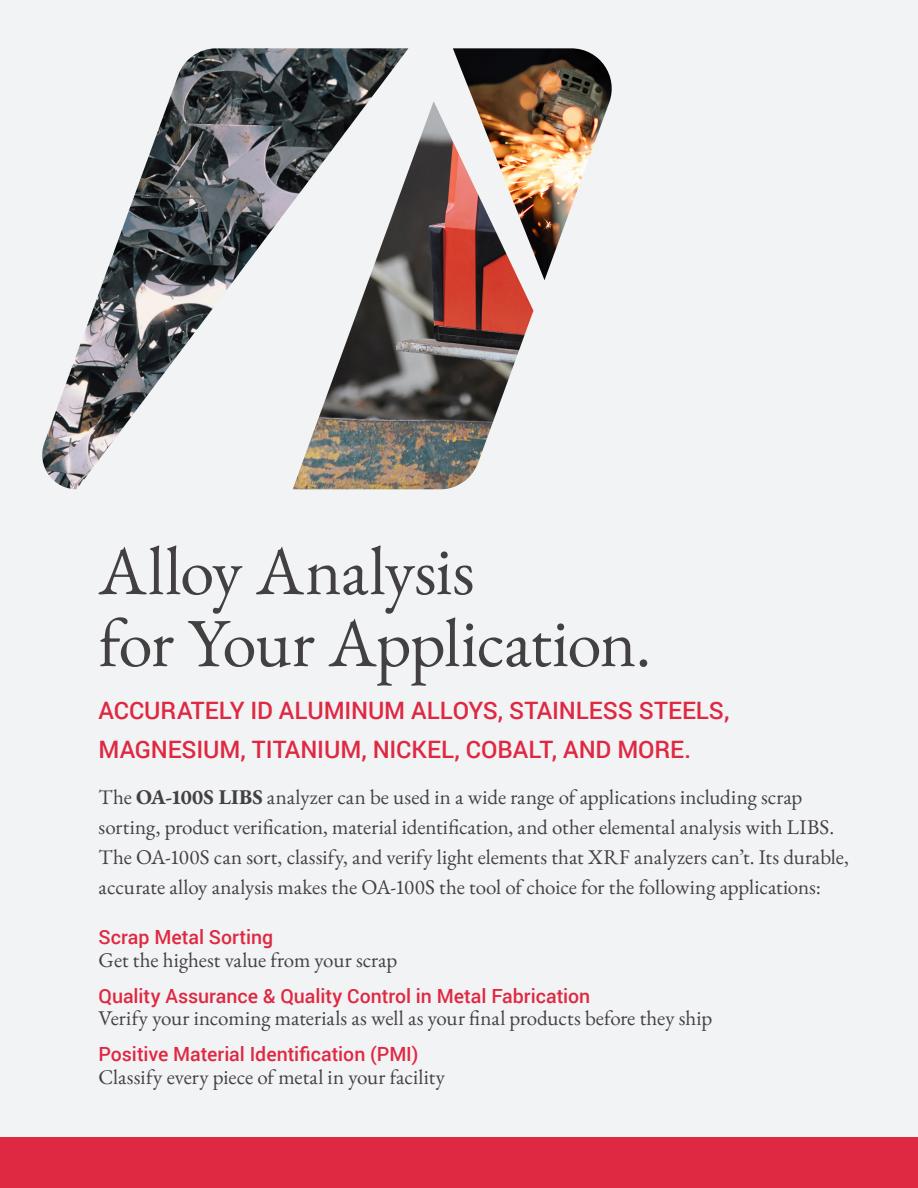
<style>
.page{position:relative;width:918px;height:1188px;background:#fff}
.page>*{position:absolute;margin:0;border:0;box-sizing:border-box;transform-origin:0 0}
.t1{font:69px/72px "EB Garamond";letter-spacing:-.015em;color:#434042}
.t2{font:500 24px/39px "Roboto";letter-spacing:-.005em;color:#df2842}
.t3{font:21px/30px "EB Garamond";letter-spacing:-.005em;color:#434042}
.t4{font:500 19.5px "Roboto";letter-spacing:-.005em;color:#df2842}
.s1{font-weight:700}
</style>
<div class="page">
<div style="left:0;top:0;width:918px;height:1186px;background:#f2f3f4"></div>
<div style="left:0;top:1137px;width:918px;height:51px;background:#df2842"></div>
<img style="left:42px;top:48px;width:366px;height:441px">
<img style="left:293px;top:101px;width:240px;height:388px">
<img style="left:453px;top:48px;width:159px;height:232px">
<h1 class="t1" style="left:99px;top:535px;width:554px">Alloy Analysis<br>for Your Application.</h1>
<p class="t2" style="left:99px;top:690px;width:632px">ACCURATELY ID ALUMINUM ALLOYS, STAINLESS STEELS,<br>MAGNESIUM, TITANIUM, NICKEL, COBALT, AND MORE.</p>
<p class="t3" style="left:99px;top:782px;width:752px">The <span class="s1">OA-100S LIBS</span> analyzer can be used in a wide range of applications including scrap sorting, product verification, material identification, and other elemental analysis with LIBS.<br>The OA-100S can sort, classify, and verify light elements that XRF analyzers can’t. Its durable, accurate alloy analysis makes the OA-100S the tool of choice for the following applications:</p>
<p class="t4" style="left:99px;top:924px;width:176px">Scrap Metal Sorting</p>
<p class="t3" style="left:99px;top:945px;width:300px">Get the highest value from your scrap</p>
<p class="t4" style="left:99px;top:982px;width:493px">Quality Assurance &amp; Quality Control in Metal Fabrication</p>
<p class="t3" style="left:99px;top:1003px;width:615px">Verify your incoming materials as well as your final products before they ship</p>
<p class="t4" style="left:99px;top:1041px;width:321px">Positive Material Identification (PMI)</p>
<p class="t3" style="left:99px;top:1062px;width:348px">Classify every piece of metal in your facility</p>
</div>
